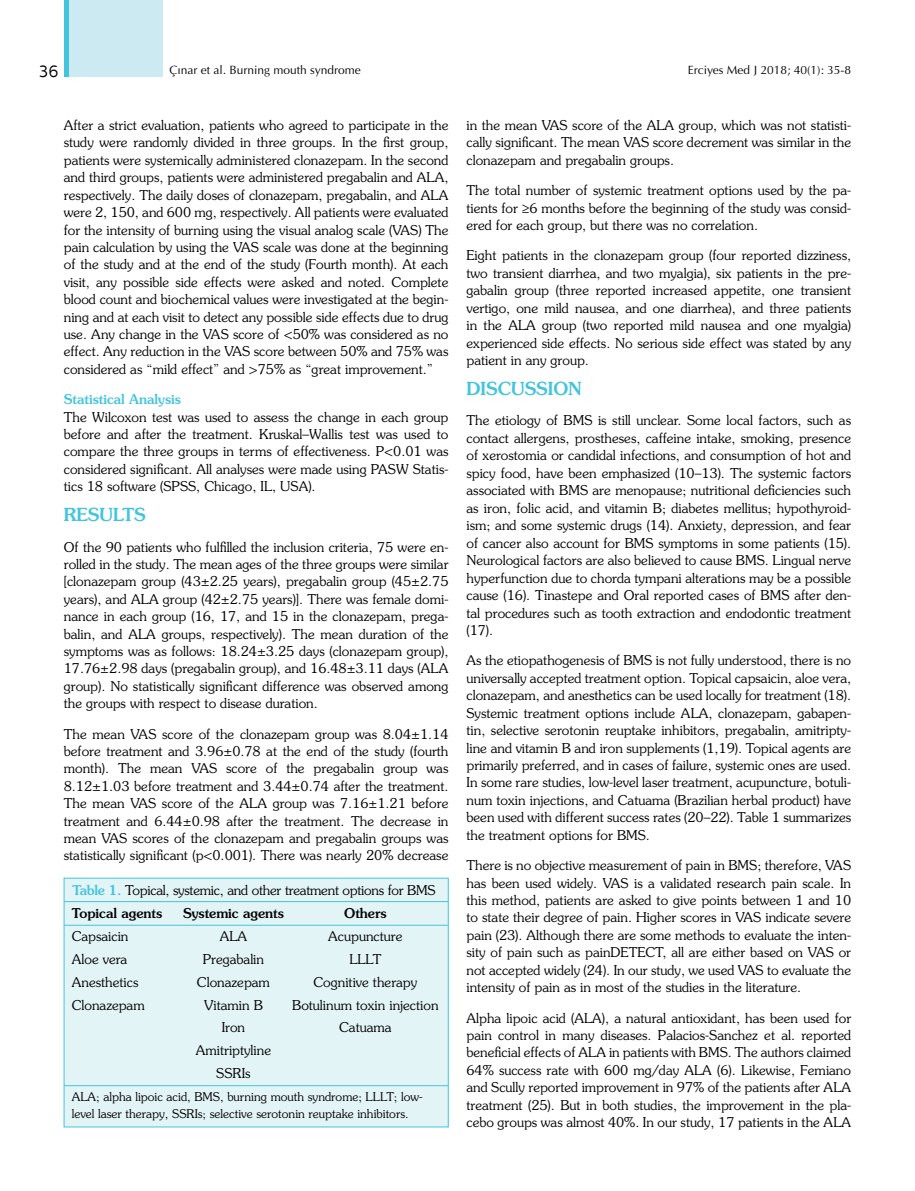
<style>
.page{position:relative;width:915px;height:1191px;background:#fff}
.page>*{position:absolute;margin:0;border:0;box-sizing:border-box;transform-origin:0 0}
.t1{font:500 18px "Souvenir Std";color:#42c4dd}
.t2{font:16.5px "Centrale Sans";color:#000}
.t3{font:300 13.5px/17.4px "Souvenir Std";color:#000;text-align:justify}
.t4{font:300 13.5px/22.5px "Souvenir Std";letter-spacing:-.02em;color:#000}
.t5{font:500 13.5px "Souvenir Std";color:#000}
.t6{font:500 13.5px "Souvenir Std";color:#42c4dd}
.t7{font:300 12px/16.5px "Souvenir Std";color:#000}
.t8{font:12px "Optima Normal Tr";color:#000}
.s1{font-weight:500;color:#42c4dd}
.s2{font-weight:500}
</style>
<div class="page">
<div style="left:64px;top:878px;width:384px;height:249px;background:#e3f4f7;border:1px solid #42c4dd"></div>
<hr style="left:64px;top:925px;width:384px;height:1px;background:#42c4dd">
<hr style="left:64px;top:1085px;width:384px;height:1px;background:#42c4dd">
<hr style="left:64px;top:901px;width:384px;height:1px;background:#42c4dd">
<div style="left:64px;top:0;width:98px;height:77px;background:#cbeaf2"></div>
<hr style="left:64px;top:0;width:4px;height:77px;background:#42c4dd">
<p class="t2" style="left:39px;top:62px;width:21px">36</p>
<p class="t8" style="left:169px;top:62px;width:193px">Çınar et al. Burning mouth syndrome</p>
<p class="t8" style="left:687px;top:62px;width:165px">Erciyes Med J 2018; 40(1): 35-8</p>
<p class="t3" style="left:64px;top:116px;width:386px">After a strict evaluation, patients who agreed to participate in the study were randomly divided in three groups. In the first group, patients were systemically administered clonazepam. In the second and third groups, patients were administered pregabalin and ALA, respectively. The daily doses of clonazepam, pregabalin, and ALA were 2, 150, and 600 mg, respectively. All patients were evaluated for the intensity of burning using the visual analog scale (VAS) The pain calculation by using the VAS scale was done at the beginning of the study and at the end of the study (Fourth month). At each visit, any possible side effects were asked and noted. Complete blood count and biochemical values were investigated at the begin&shy;ning and at each visit to detect any possible side effects due to drug use. Any change in the VAS score of &lt;50% was considered as no effect. Any reduction in the VAS score between 50% and 75% was considered as “mild effect” and &gt;75% as “great improvement.”</p>
<p class="t6" style="left:64px;top:391px;width:118px">Statistical Analysis</p>
<p class="t3" style="left:64px;top:408px;width:386px">The Wilcoxon test was used to assess the change in each group before and after the treatment. Kruskal–Wallis test was used to compare the three groups in terms of effectiveness. P&lt;0.01 was considered significant. All analyses were made using PASW Statis&shy;tics 18 software (SPSS, Chicago, IL, USA).</p>
<h1 class="t1" style="left:64px;top:504px;width:83px">RESULTS</h1>
<p class="t3" style="left:64px;top:538px;width:386px">Of the 90 patients who fulfilled the inclusion criteria, 75 were en&shy;rolled in the study. The mean ages of the three groups were similar [clonazepam group (43±2.25 years), pregabalin group (45±2.75 years), and ALA group (42±2.75 years)]. There was female domi&shy;nance in each group (16, 17, and 15 in the clonazepam, prega&shy;balin, and ALA groups, respectively). The mean duration of the symptoms was as follows: 18.24±3.25 days (clonazepam group), 17.76±2.98 days (pregabalin group), and 16.48±3.11 days (ALA group). No statistically significant difference was observed among the groups with respect to disease duration.</p>
<p class="t3" style="left:64px;top:725px;width:386px">The mean VAS score of the clonazepam group was 8.04±1.14 before treatment and 3.96±0.78 at the end of the study (fourth month). The mean VAS score of the pregabalin group was 8.12±1.03 before treatment and 3.44±0.74 after the treatment.<br>The mean VAS score of the ALA group was 7.16±1.21 before treatment and 6.44±0.98 after the treatment. The decrease in mean VAS scores of the clonazepam and pregabalin groups was statistically significant (p&lt;0.001). There was nearly 20% decrease</p>
<p class="t4" style="left:72px;top:879px;width:365px"><span class="s1">Table 1.</span> Topical, systemic, and other treatment options for BMS<br><span class="s2">Topical agents</span></p>
<p class="t5" style="left:183px;top:905px;width:102px">Systemic agents</p>
<p class="t5" style="left:344px;top:905px;width:44px">Others</p>
<p class="t3" style="left:72px;top:927px;width:58px">Capsaicin</p>
<p class="t3" style="left:219px;top:927px;width:29px">ALA</p>
<p class="t3" style="left:328px;top:927px;width:76px">Acupuncture</p>
<p class="t3" style="left:72px;top:950px;width:57px">Aloe vera</p>
<p class="t3" style="left:203px;top:950px;width:63px">Pregabalin</p>
<p class="t3" style="left:349px;top:950px;width:34px">LLLT</p>
<p class="t3" style="left:72px;top:973px;width:68px">Anesthetics</p>
<p class="t3" style="left:197px;top:973px;width:74px">Clonazepam</p>
<p class="t3" style="left:313px;top:973px;width:105px">Cognitive therapy</p>
<p class="t3" style="left:72px;top:996px;width:74px">Clonazepam</p>
<p class="t3" style="left:204px;top:996px;width:60px">Vitamin B</p>
<p class="t3" style="left:292px;top:996px;width:148px">Botulinum toxin injection</p>
<p class="t3" style="left:222px;top:1019px;width:25px">Iron</p>
<p class="t3" style="left:339px;top:1019px;width:54px">Catuama</p>
<p class="t3" style="left:196px;top:1039px;width:77px;line-height:23px;text-align:center">Amitriptyline<br>SSRIs</p>
<p class="t7" style="left:72px;top:1088px;width:352px">ALA; alpha lipoic acid, BMS, burning mouth syndrome; LLLT; low&shy;level laser therapy, SSRIs; selective serotonin reuptake inhibitors.</p>
<p class="t3" style="left:466px;top:116px;width:386px">in the mean VAS score of the ALA group, which was not statisti&shy;cally significant. The mean VAS score decrement was similar in the clonazepam and pregabalin groups.</p>
<p class="t3" style="left:466px;top:182px;width:386px">The total number of systemic treatment options used by the pa&shy;tients for ≥6 months before the beginning of the study was consid&shy;ered for each group, but there was no correlation.</p>
<p class="t3" style="left:466px;top:247px;width:386px">Eight patients in the clonazepam group (four reported dizziness, two transient diarrhea, and two myalgia), six patients in the pre&shy;gabalin group (three reported increased appetite, one transient vertigo, one mild nausea, and one diarrhea), and three patients in the ALA group (two reported mild nausea and one myalgia) experienced side effects. No serious side effect was stated by any patient in any group.</p>
<h1 class="t1" style="left:466px;top:378px;width:117px">DISCUSSION</h1>
<p class="t3" style="left:466px;top:412px;width:386px">The etiology of BMS is still unclear. Some local factors, such as contact allergens, prostheses, caffeine intake, smoking, presence of xerostomia or candidal infections, and consumption of hot and spicy food, have been emphasized (10–13). The systemic factors associated with BMS are menopause; nutritional deficiencies such as iron, folic acid, and vitamin B; diabetes mellitus; hypothyroid&shy;ism; and some systemic drugs (14). Anxiety, depression, and fear of cancer also account for BMS symptoms in some patients (15).<br>Neurological factors are also believed to cause BMS. Lingual nerve hyperfunction due to chorda tympani alterations may be a possible cause (16). Tinastepe and Oral reported cases of BMS after den&shy;tal procedures such as tooth extraction and endodontic treatment (17).</p>
<p class="t3" style="left:466px;top:652px;width:386px">As the etiopathogenesis of BMS is not fully understood, there is no universally accepted treatment option. Topical capsaicin, aloe vera, clonazepam, and anesthetics can be used locally for treatment (18).<br>Systemic treatment options include ALA, clonazepam, gabapen&shy;tin, selective serotonin reuptake inhibitors, pregabalin, amitripty&shy;line and vitamin B and iron supplements (1,19). Topical agents are primarily preferred, and in cases of failure, systemic ones are used.<br>In some rare studies, low-level laser treatment, acupuncture, botuli&shy;num toxin injections, and Catuama (Brazilian herbal product) have been used with different success rates (20–22). Table 1 summarizes the treatment options for BMS.</p>
<p class="t3" style="left:466px;top:856px;width:386px">There is no objective measurement of pain in BMS; therefore, VAS has been used widely. VAS is a validated research pain scale. In this method, patients are asked to give points between 1 and 10 to state their degree of pain. Higher scores in VAS indicate severe pain (23). Although there are some methods to evaluate the inten&shy;sity of pain such as painDETECT, all are either based on VAS or not accepted widely (24). In our study, we used VAS to evaluate the intensity of pain as in most of the studies in the literature.</p>
<p class="t3" style="left:466px;top:1009px;width:386px">Alpha lipoic acid (ALA), a natural antioxidant, has been used for pain control in many diseases. Palacios-Sanchez et al. reported beneficial effects of ALA in patients with BMS. The authors claimed 64% success rate with 600 mg/day ALA (6). Likewise, Femiano and Scully reported improvement in 97% of the patients after ALA treatment (25). But in both studies, the improvement in the pla&shy;cebo groups was almost 40%. In our study, 17 patients in the ALA</p>
</div>
